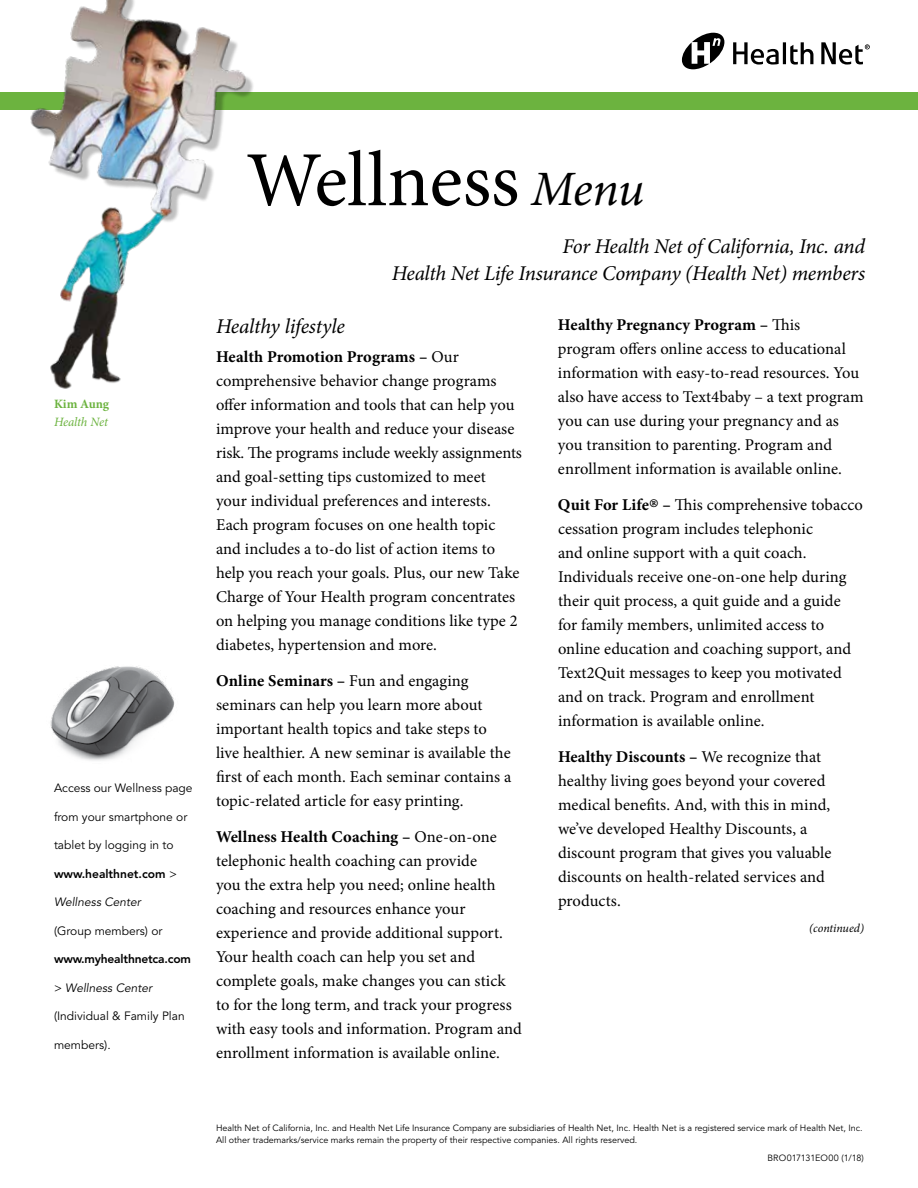
<style>
.page{position:relative;width:918px;height:1188px;background:#fff}
.page>*{position:absolute;margin:0;border:0;box-sizing:border-box;transform-origin:0 0}
.t1{font:78px "Minion Pro";letter-spacing:-.005em;color:#000}
.t2{font:italic 21px/27px "Minion Pro";letter-spacing:-.015em;color:#000;text-align:right}
.t3{font:16.5px/24px "Minion Pro";color:#000}
.t4{font:italic 12.75px "Minion Pro";letter-spacing:-.01em;color:#6cb33f}
.t5{font:700 12.75px "Minion Pro";letter-spacing:-.005em;color:#6cb33f}
.t6{font:12px "Avenir LT Std";color:#000}
.t7{font:800 12px "Avenir LT Std";letter-spacing:-.015em;color:#000}
.t8{font:italic 12px "Avenir LT Std";color:#000}
.t9{font:italic 12px "Minion Pro";letter-spacing:-.005em;color:#000}
.t10{font:9px/12px "Avenir LT Std";letter-spacing:-.005em;color:#000}
.s1{font-weight:400}
.s2{font-style:normal}
.s3{font-style:italic;font-size:49.5px}
.s4{font-weight:700}
.s5{font-weight:700;font-size:30px}
</style>
<div class="page">
<div style="left:0;top:92px;width:918px;height:18px;background:#6cb33f"></div>
<img style="left:30px;top:0;width:223px;height:201px">
<img style="left:45px;top:199px;width:134px;height:190px">
<svg style="left:682px;top:33px;width:42px;height:36px"></svg>
<svg style="left:733px;top:42px;width:80px;height:23px"></svg>
<svg style="left:821px;top:42px;width:49px;height:23px"></svg>
<img style="left:50px;top:666px;width:125px;height:95px">
<p class="t5" style="left:54px;top:395px;width:57px">Kim Aung</p>
<p class="t4" style="left:54px;top:413px;width:55px">Health Net</p>
<p class="t6" style="left:54px;top:781px;width:140px">Access our Wellness page</p>
<p class="t6" style="left:54px;top:810px;width:135px">from your smartphone or</p>
<p class="t6" style="left:54px;top:838px;width:121px">tablet by logging in to</p>
<p class="t7" style="left:54px;top:867px;width:125px">www.healthnet.com <span class="s1">&gt;</span></p>
<p class="t8" style="left:54px;top:895px;width:88px">Wellness Center</p>
<p class="t6" style="left:54px;top:924px;width:110px">(Group members) or</p>
<p class="t7" style="left:54px;top:952px;width:139px">www.myhealthnetca.com</p>
<p class="t8" style="left:54px;top:981px;width:100px"><span class="s2">&gt;</span> Wellness Center</p>
<p class="t6" style="left:54px;top:1009px;width:132px">(Individual &amp; Family Plan</p>
<p class="t6" style="left:54px;top:1038px;width:58px">members).</p>
<h1 class="t1" style="left:246px;top:128px;width:400px">Wellness <span class="s3">Menu</span></h1>
<p class="t2" style="left:392px;top:233px;width:475px">For Health Net of California, Inc. and<br>Health Net Life Insurance Company (Health Net) members</p>
<p class="t2" style="left:216px;top:313px;width:130px">Healthy lifestyle</p>
<p class="t3" style="left:216px;top:345px;width:308px"><span class="s4">Health Promotion Programs –</span> Our comprehensive behavior change programs offer information and tools that can help you improve your health and reduce your disease risk. The programs include weekly assignments and goal-setting tips customized to meet<br>your individual preferences and interests.<br>Each program focuses on one health topic and includes a to-do list of action items to help you reach your goals. Plus, our new Take Charge of Your Health program concentrates on helping you manage conditions like type 2 diabetes, hypertension and more.</p>
<p class="t3" style="left:216px;top:669px;width:297px"><span class="s4">Online Seminars –</span> Fun and engaging seminars can help you learn more about important health topics and take steps to live healthier. A new seminar is available the first of each month. Each seminar contains a topic-related article for easy printing.</p>
<p class="t3" style="left:216px;top:825px;width:308px"><span class="s4">Wellness Health Coaching –</span> One-on-one telephonic health coaching can provide<br>you the extra help you need; online health coaching and resources enhance your experience and provide additional support.<br>Your health coach can help you set and complete goals, make changes you can stick to for the long term, and track your progress with easy tools and information. Program and enrollment information is available online.</p>
<p class="t3" style="left:558px;top:313px;width:307px"><span class="s4">Healthy Pregnancy Program –</span> This<br>program offers online access to educational information with easy-to-read resources. You also have access to Text4baby – a text program you can use during your pregnancy and as you transition to parenting. Program and enrollment information is available online.</p>
<p class="t3" style="left:558px;top:493px;width:306px"><span class="s4">Quit For Life</span><span class="s5">®</span> <span class="s4">–</span> This comprehensive tobacco cessation program includes telephonic<br>and online support with a quit coach.<br>Individuals receive one-on-one help during their quit process, a quit guide and a guide for family members, unlimited access to online education and coaching support, and Text2Quit messages to keep you motivated and on track. Program and enrollment information is available online.</p>
<p class="t3" style="left:558px;top:745px;width:275px"><span class="s4">Healthy Discounts –</span> We recognize that healthy living goes beyond your covered medical benefits. And, with this in mind, we’ve developed Healthy Discounts, a discount program that gives you valuable discounts on health-related services and products.</p>
<p class="t9" style="left:809px;top:920px;width:56px">(continued)</p>
<p class="t10" style="left:216px;top:1122px;width:648px">Health Net of California, Inc. and Health Net Life Insurance Company are subsidiaries of Health Net, Inc. Health Net is a registered service mark of Health Net, Inc.<br>All other trademarks/service marks remain the property of their respective companies. All rights reserved.</p>
<p class="t10" style="left:767px;top:1152px;width:98px">BRO017131EO00 (1/18)</p>
</div>
